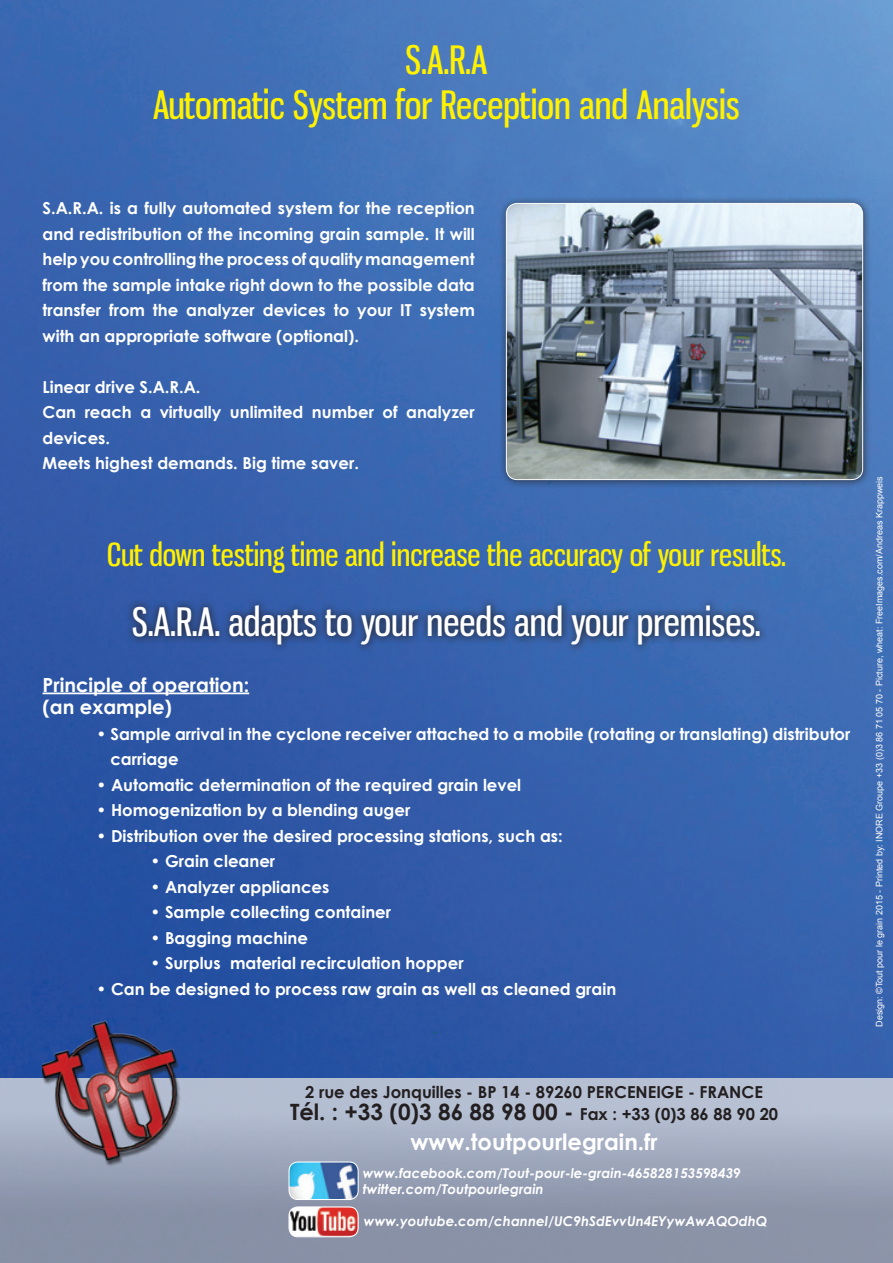
<style>
.page{position:relative;width:893px;height:1263px;background:#fff}
.page>*{position:absolute;margin:0;border:0;box-sizing:border-box;transform-origin:0 0}
.t1{font:39px "Gnuolane Rg";color:#fff101}
.t2{font:39px "Gnuolane Rg";color:#fff}
.t3{font:31.5px "Gnuolane Rg";color:#fff101}
.t4{font:700 22.5px "Century Gothic";color:#231f20}
.t5{font:700 22.5px "Century Gothic";color:#fff}
.t6{font:700 19.5px "Century Gothic";color:#fff}
.t7{font:700 16.5px/25.5px "Century Gothic";color:#fff}
.t8{font:700 16.5px "Century Gothic";color:#231f20}
.t9{font:italic 700 13.5px "Century Gothic";color:#fff}
.t10{font:9px "Arial";color:#fff}
.s1{font-size:16.5px}
</style>
<div class="page">
<img style="left:0;top:0;width:893px;height:1079px">
<hr style="left:43px;top:692px;width:206px;height:2px;background:#fff">
<svg style="left:126px;top:597px;width:641px;height:55px;background:#335593"></svg>
<div style="left:498px;top:195px;width:373px;height:293px;background:#231f20;opacity:.75"></div>
<img style="left:506px;top:203px;width:357px;height:276px">
<div style="left:506px;top:203px;width:357px;height:277px;border:1px solid #fff;border-radius:11px"></div>
<div style="left:0;top:1079px;width:893px;height:184px;background:linear-gradient(to bottom,#bac4d7,#7f879d)"></div>
<img style="left:43px;top:1002px;width:159px;height:174px">
<img style="left:289px;top:1162px;width:69px;height:37px">
<div style="left:288px;top:1161px;width:71px;height:39px;border:1px solid #fff;border-radius:9px"></div>
<img style="left:289px;top:1207px;width:69px;height:29px">
<div style="left:288px;top:1206px;width:71px;height:31px;border:1px solid #fff;border-radius:9px"></div>
<p class="t1" style="left:405px;top:36px;width:84px">S.A.R.A</p>
<p class="t1" style="left:153px;top:81px;width:588px">Automatic System for Reception and Analysis</p>
<p class="t7" style="left:43px;top:195px;width:434px;text-align:justify">S.A.R.A. is a fully automated system for the reception and redistribution of the incoming grain sample. It will help you controlling the process of quality management from the sample intake right down to the possible data transfer from the analyzer devices to your IT system with an appropriate software (optional).</p>
<p class="t7" style="left:43px;top:373px;width:160px">Linear drive S.A.R.A.</p>
<p class="t7" style="left:43px;top:399px;width:434px">Can reach a virtually unlimited number of analyzer devices.</p>
<p class="t7" style="left:43px;top:450px;width:318px">Meets highest demands. Big time saver.</p>
<p class="t3" style="left:107px;top:535px;width:680px">Cut down testing time and increase the accuracy of your results.</p>
<p class="t2" style="left:132px;top:598px;width:630px">S.A.R.A. adapts to your needs and your premises.</p>
<p class="t6" style="left:43px;top:670px;width:208px">Principle of operation:</p>
<p class="t6" style="left:43px;top:692px;width:131px">(an example)</p>
<p class="t7" style="left:110px;top:720px;width:742px;text-indent:-14px">• Sample arrival in the cyclone receiver attached to a mobile (rotating or translating) distributor carriage</p>
<p class="t7" style="left:97px;top:771px;width:426px">• Automatic determination of the required grain level</p>
<p class="t7" style="left:97px;top:797px;width:315px">• Homogenization by a blending auger</p>
<p class="t7" style="left:97px;top:822px;width:468px">• Distribution over the desired processing stations, such as:</p>
<p class="t7" style="left:151px;top:848px;width:126px">• Grain cleaner</p>
<p class="t7" style="left:151px;top:873px;width:180px">• Analyzer appliances</p>
<p class="t7" style="left:151px;top:899px;width:242px">• Sample collecting container</p>
<p class="t7" style="left:151px;top:924px;width:159px">• Bagging machine</p>
<p class="t7" style="left:151px;top:950px;width:315px">• Surplus material recirculation hopper</p>
<p class="t7" style="left:97px;top:975px;width:521px">• Can be designed to process raw grain as well as cleaned grain</p>
<p class="t8" style="left:305px;top:1079px;width:459px">2 rue des Jonquilles - BP 14 - 89260 PERCENEIGE - FRANCE</p>
<p class="t4" style="left:290px;top:1095px;width:490px">Tél. : +33 (0)3 86 88 98 00 - <span class="s1">Fax : +33 (0)3 86 88 90 20</span></p>
<p class="t5" style="left:411px;top:1125px;width:249px">www.toutpourlegrain.fr</p>
<p class="t9" style="left:363px;top:1162px;width:379px">www.facebook.com/Tout-pour-le-grain-465828153598439</p>
<p class="t9" style="left:363px;top:1179px;width:182px">twitter.com/Toutpourlegrain</p>
<p class="t9" style="left:364px;top:1211px;width:405px">www.youtube.com/channel/UC9hSdEvvUn4EYywAwAQOdhQ</p>
<p class="t10" style="left:873px;top:1027px;width:552px;rotate:-90deg">Design: ©Tout pour le grain 2015 - Printed by: INORE Groupe +33 (0)3 86 71 05 70 - Picture, wheat: FreeImages.com/Andreas Krappweis</p>
</div>
